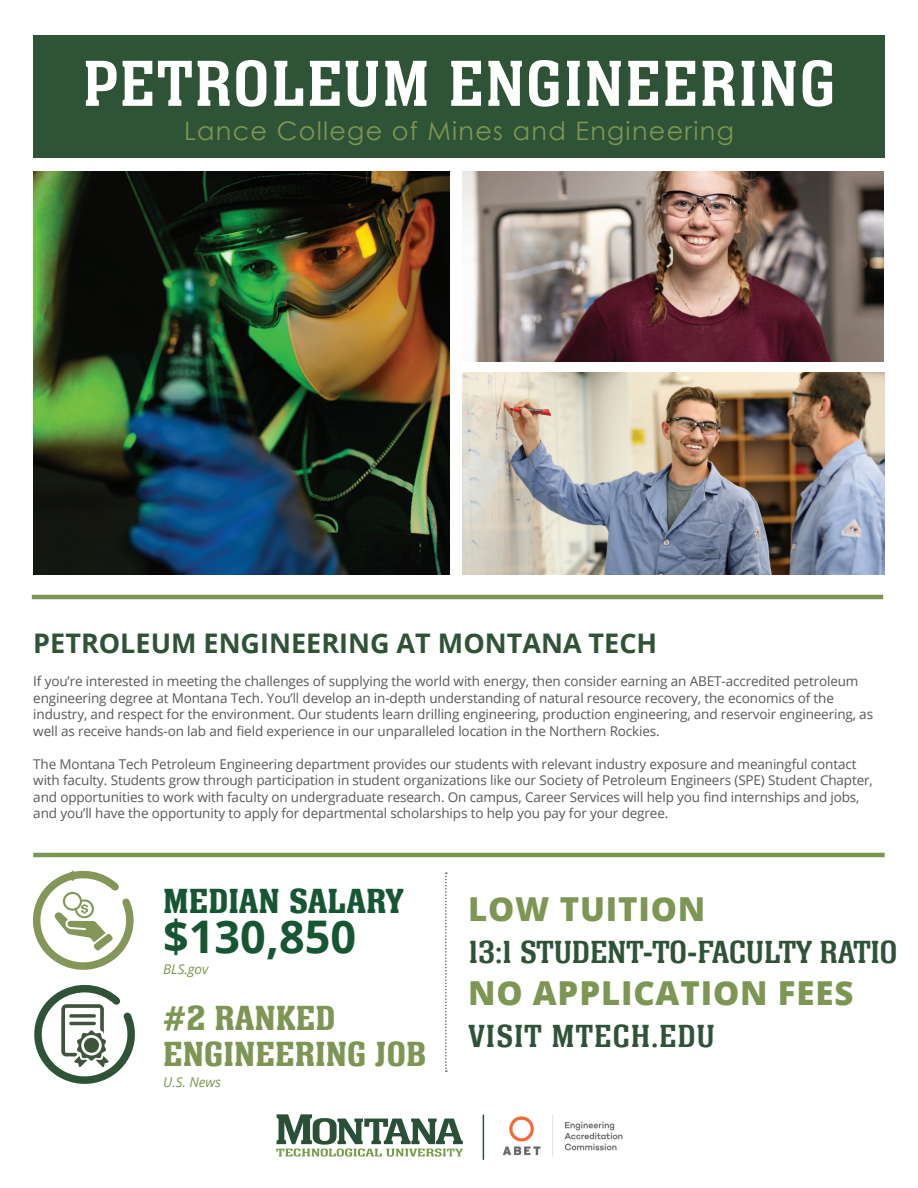
<style>
.page{position:relative;width:918px;height:1188px;background:#fff}
.page>*{position:absolute;margin:0;border:0;box-sizing:border-box;transform-origin:0 0}
.t1{font:700 45px "Open Sans";color:#175632}
.t2{font:500 36px/36px "Neue Aachen Pro";color:#7e9653}
.t3{font:500 36px "Neue Aachen Pro";color:#175632}
.t4{font:800 33px "Open Sans";letter-spacing:.025em;color:#7e9653}
.t5{font:33px "Neue Aachen Pro";letter-spacing:-.01em;color:#2f5337}
.t6{font:33px "Neue Aachen Pro";letter-spacing:.025em;color:#2f5337}
.t7{font:700 27px "Open Sans";color:#2f5337}
.t8{font:25.5px "Century Gothic";letter-spacing:.05em;color:#7e9653}
.t9{font:13.5px/16.5px "Open Sans";letter-spacing:-.01em;color:#57585a}
.t10{font:italic 13.5px "Open Sans";color:#7e9653}
</style>
<div class="page">
<div style="left:33px;top:35px;width:852px;height:123px;background:#2f5337"></div>
<img style="left:33px;top:171px;width:417px;height:403px">
<hr style="left:33px;top:853px;width:852px;height:4px;background:#7e9653">
<img style="left:463px;top:171px;width:420px;height:191px">
<img style="left:463px;top:373px;width:422px;height:201px">
<svg style="left:445px;top:872px;width:2px;height:200px"></svg>
<hr style="left:32px;top:595px;width:851px;height:4px;background:#7e9653">
<svg style="left:276px;top:1114px;width:187px;height:43px"></svg>
<img style="left:482px;top:1115px;width:141px;height:45px">
<hr style="left:483px;top:1115px;width:1px;height:45px;background:#2f5337">
<svg style="left:33px;top:870px;width:102px;height:214px"></svg>
<div style="left:84px;top:1038px;width:15px;height:15px;background:#3f543d;border-radius:50%"></div>
<svg style="left:86px;top:60px;width:746px;height:47px"></svg>
<h3 class="t8" style="left:184px;top:113px;width:551px">Lance College of Mines and Engineering</h3>
<h3 class="t7" style="left:33px;top:624px;width:625px">PETROLEUM ENGINEERING AT MONTANA TECH</h3>
<p class="t9" style="left:33px;top:673px;width:841px">If you’re interested in meeting the challenges of supplying the world with energy, then consider earning an ABET-accredited petroleum engineering degree at Montana Tech. You’ll develop an in-depth understanding of natural resource recovery, the economics of the industry, and respect for the environment. Our students learn drilling engineering, production engineering, and reservoir engineering, as well as receive hands-on lab and field experience in our unparalleled location in the Northern Rockies.</p>
<p class="t9" style="left:33px;top:755px;width:841px">The Montana Tech Petroleum Engineering department provides our students with relevant industry exposure and meaningful contact with faculty. Students grow through participation in student organizations like our Society of Petroleum Engineers (SPE) Student Chapter, and opportunities to work with faculty on undergraduate research. On campus, Career Services will help you find internships and jobs, and you’ll have the opportunity to apply for departmental scholarships to help you pay for your degree.</p>
<h2 class="t3" style="left:163px;top:881px;width:242px">MEDIAN SALARY</h2>
<h1 class="t1" style="left:163px;top:905px;width:194px">$130,850</h1>
<p class="t10" style="left:163px;top:960px;width:47px">BLS.gov</p>
<h2 class="t2" style="left:163px;top:1000px;width:265px">#2 RANKED<br>ENGINEERING JOB</h2>
<p class="t10" style="left:163px;top:1073px;width:59px">U.S. News</p>
<h3 class="t4" style="left:468px;top:884px;width:239px">LOW TUITION</h3>
<h3 class="t5" style="left:468px;top:934px;width:431px">13:1 STUDENT-TO-FACULTY RATIO</h3>
<h3 class="t4" style="left:468px;top:968px;width:387px">NO APPLICATION FEES</h3>
<h3 class="t6" style="left:468px;top:1018px;width:248px">VISIT MTECH.EDU</h3>
</div>
